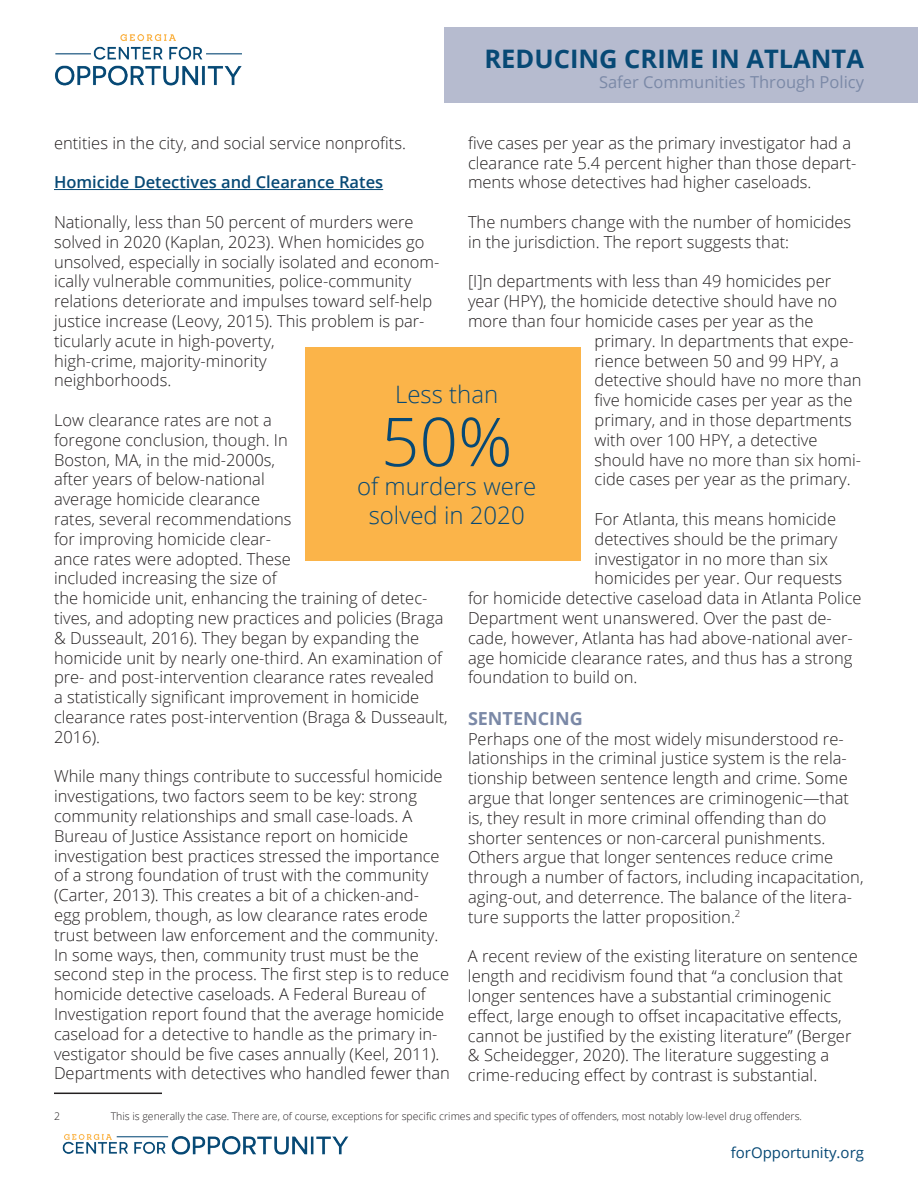
<style>
.page{position:relative;width:918px;height:1188px;background:#fff}
.page>*{position:absolute;margin:0;border:0;box-sizing:border-box;transform-origin:0 0}
.t1{font:300 67.5px "Open Sans";color:#074975}
.t2{font:700 25.5px "Open Sans";color:#074975}
.t3{font:300 24px/28.8px "Open Sans";color:#074975;text-align:center}
.t4{font:700 18px "Open Sans";color:#7b89a7}
.t5{font:300 16.5px/19.8px "Open Sans";color:#231f20}
.t6{font:600 16.5px "Open Sans";color:#074975}
.t7{font:16.5px "Open Sans";color:#7b89a7}
.t8{font:15px "Open Sans";color:#074975}
.t9{font:300 10.5px "Open Sans";color:#231f20}
</style>
<div class="page">
<hr style="left:54px;top:189px;width:329px;height:1px;background:#074975">
<hr style="left:54px;top:1093px;width:108px;height:1px;background:#231f20">
<div style="left:445px;top:28px;width:473px;height:75px;background:#b6bbcf"></div>
<img style="left:55px;top:35px;width:187px;height:51px">
<img style="left:62px;top:1134px;width:287px;height:21px">
<div style="left:306px;top:348px;width:275px;height:213px;background:#fbb449"></div>
<h2 class="t2" style="left:485px;top:40px;width:381px">REDUCING CRIME IN ATLANTA</h2>
<p class="t7" style="left:599px;top:70px;width:266px">Safer Communities Through Policy</p>
<p class="t5" style="left:54px;top:132px;width:354px">entities in the city, and social service nonprofits.</p>
<p class="t6" style="left:54px;top:171px;width:331px">Homicide Detectives and Clearance Rates</p>
<p class="t5" style="left:54px;top:212px;width:387px">Nationally, less than 50 percent of murders were solved in 2020 (Kaplan, 2023). When homicides go unsolved, especially in socially isolated and econom&shy;ically vulnerable communities, police-community relations deteriorate and impulses toward self-help justice increase (Leovy, 2015). This problem is par&shy;ticularly acute in high-poverty,<br>high-crime, majority-minority<br>neighborhoods.</p>
<p class="t5" style="left:54px;top:410px;width:395px">Low clearance rates are not a<br>foregone conclusion, though. In<br>Boston, MA, in the mid-2000s,<br>after years of below-national<br>average homicide clearance<br>rates, several recommendations<br>for improving homicide clear-<br>ance rates were adopted. These<br>included increasing the size of<br>the homicide unit, enhancing the training of detec&shy;tives, and adopting new practices and policies (Braga &amp; Dusseault, 2016). They began by expanding the homicide unit by nearly one-third. An examination of pre- and post-intervention clearance rates revealed<br>a statistically significant improvement in homicide clearance rates post-intervention (Braga &amp; Dusseault, 2016).</p>
<p class="t5" style="left:54px;top:766px;width:398px">While many things contribute to successful homicide investigations, two factors seem to be key: strong community relationships and small case-loads. A Bureau of Justice Assistance report on homicide investigation best practices stressed the importance of a strong foundation of trust with the community (Carter, 2013). This creates a bit of a chicken-and-<br>egg problem, though, as low clearance rates erode trust between law enforcement and the community.<br>In some ways, then, community trust must be the second step in the process. The first step is to reduce homicide detective caseloads. A Federal Bureau of Investigation report found that the average homicide caseload for a detective to handle as the primary in&shy;vestigator should be five cases annually (Keel, 2011).<br>Departments with detectives who handled fewer than</p>
<p class="t9" style="left:54px;top:1109px;width:7px">2</p>
<p class="t9" style="left:111px;top:1109px;width:693px">This is generally the case. There are, of course, exceptions for specific crimes and specific types of offenders, most notably low-level drug offenders.</p>
<p class="t5" style="left:468px;top:132px;width:390px">five cases per year as the primary investigator had a clearance rate 5.4 percent higher than those depart&shy;ments whose detectives had higher caseloads.</p>
<p class="t5" style="left:468px;top:212px;width:385px">The numbers change with the number of homicides in the jurisdiction. The report suggests that:</p>
<p class="t5" style="left:468px;top:271px;width:365px">[I]n departments with less than 49 homicides per</p>
<p class="t5" style="left:468px;top:291px;width:371px">year (HPY), the homicide detective should have no</p>
<p class="t5" style="left:468px;top:311px;width:347px">more than four homicide cases per year as the</p>
<p class="t5" style="left:595px;top:330px;width:261px">primary. In departments that expe-</p>
<p class="t5" style="left:595px;top:350px;width:246px">rience between 50 and 99 HPY, a</p>
<p class="t5" style="left:595px;top:370px;width:268px">detective should have no more than</p>
<p class="t5" style="left:595px;top:390px;width:260px">five homicide cases per year as the</p>
<p class="t5" style="left:595px;top:410px;width:259px">primary, and in those departments</p>
<p class="t5" style="left:595px;top:429px;width:225px">with over 100 HPY, a detective</p>
<p class="t5" style="left:595px;top:449px;width:268px">should have no more than six homi-</p>
<p class="t5" style="left:595px;top:469px;width:258px">cide cases per year as the primary.</p>
<p class="t5" style="left:595px;top:509px;width:243px">For Atlanta, this means homicide</p>
<p class="t5" style="left:595px;top:528px;width:244px">detectives should be the primary</p>
<p class="t5" style="left:595px;top:548px;width:235px">investigator in no more than six</p>
<p class="t5" style="left:595px;top:568px;width:249px">homicides per year. Our requests</p>
<p class="t5" style="left:468px;top:588px;width:395px">for homicide detective caseload data in Atlanta Police</p>
<p class="t5" style="left:468px;top:608px;width:365px">Department went unanswered. Over the past de-</p>
<p class="t5" style="left:468px;top:627px;width:386px">cade, however, Atlanta has had above-national aver-</p>
<p class="t5" style="left:468px;top:647px;width:386px">age homicide clearance rates, and thus has a strong</p>
<p class="t5" style="left:468px;top:667px;width:171px">foundation to build on.</p>
<p class="t4" style="left:468px;top:705px;width:116px">SENTENCING</p>
<p class="t5" style="left:468px;top:728px;width:397px">Perhaps one of the most widely misunderstood re&shy;lationships in the criminal justice system is the rela&shy;tionship between sentence length and crime. Some argue that longer sentences are criminogenic—that is, they result in more criminal offending than do shorter sentences or non-carceral punishments.<br>Others argue that longer sentences reduce crime through a number of factors, including incapacitation, aging-out, and deterrence. The balance of the litera&shy;ture supports the latter proposition.<sup>2</sup></p>
<p class="t5" style="left:468px;top:946px;width:391px">A recent review of the existing literature on sentence length and recidivism found that “a conclusion that longer sentences have a substantial criminogenic effect, large enough to offset incapacitative effects, cannot be justified by the existing literature” (Berger &amp; Scheidegger, 2020). The literature suggesting a crime-reducing effect by contrast is substantial.</p>
<h3 class="t3" style="left:395px;top:379px;width:105px">Less than</h3>
<h1 class="t1" style="left:381px;top:394px;width:133px">50%</h1>
<h3 class="t3" style="left:357px;top:471px;width:181px">of murders were solved in 2020</h3>
<p class="t8" style="left:731px;top:1142px;width:135px">forOpportunity.org</p>
</div>
